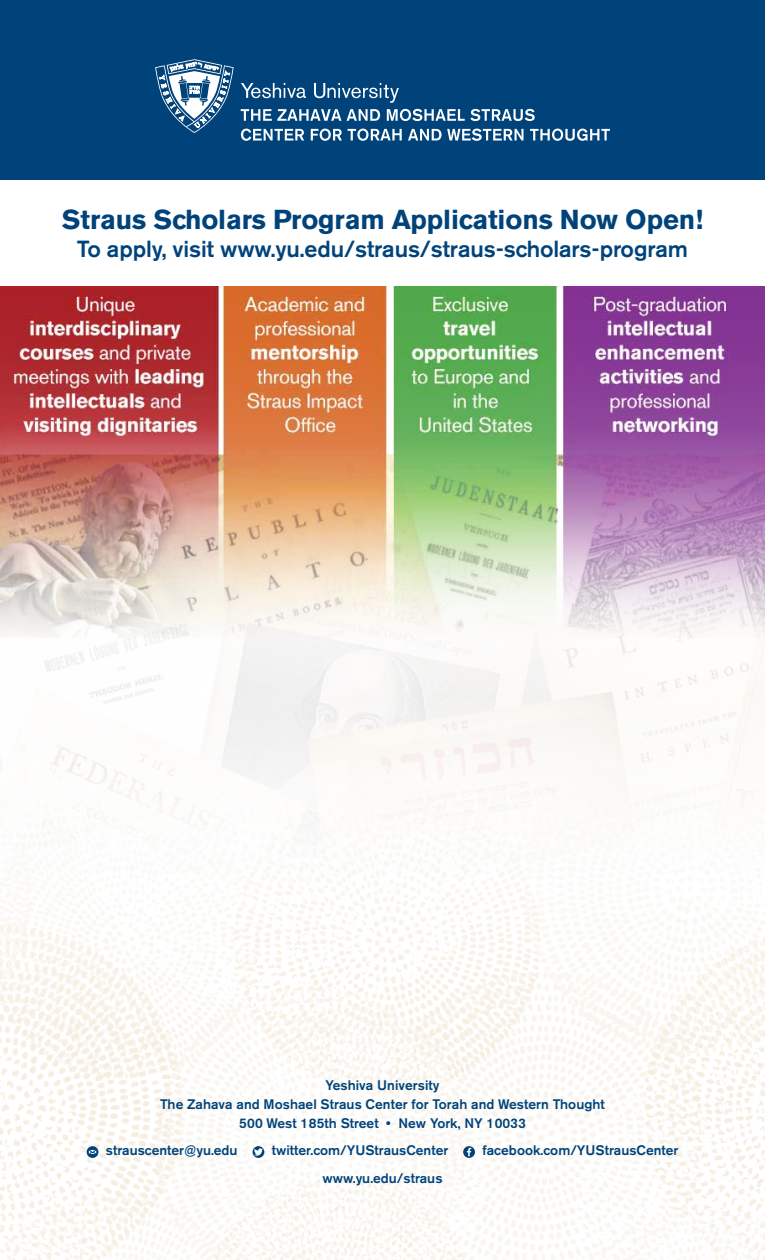
<style>
.page{position:relative;width:765px;height:1260px;background:#fff}
.page>*{position:absolute;margin:0;border:0;box-sizing:border-box;transform-origin:0 0}
.t1{font:700 27.25px "Akzidenz Grotesk BE";letter-spacing:-.005em;color:#00437b}
.t2{font:500 23.12px "Akzidenz Grotesk BE";letter-spacing:-.005em;color:#00437b}
.t3{font:500 13.75px/18.8px "Akzidenz Grotesk BE";letter-spacing:.005em;color:#00437b;text-align:center}
</style>
<div class="page">
<img style="left:0;top:286px;width:765px;height:254px">
<img style="left:0;top:540px;width:765px;height:150px">
<div style="left:0;top:0;width:765px;height:180px;background:#00437b"></div>
<svg style="left:241px;top:109px;width:100px;height:12px"></svg>
<svg style="left:347px;top:109px;width:33px;height:12px"></svg>
<svg style="left:387px;top:109px;width:148px;height:12px"></svg>
<svg style="left:241px;top:129px;width:63px;height:12px"></svg>
<svg style="left:311px;top:129px;width:31px;height:12px"></svg>
<svg style="left:348px;top:129px;width:54px;height:12px"></svg>
<svg style="left:408px;top:129px;width:115px;height:12px"></svg>
<svg style="left:530px;top:129px;width:80px;height:12px"></svg>
<svg style="left:241px;top:83px;width:65px;height:15px"></svg>
<svg style="left:314px;top:83px;width:85px;height:20px"></svg>
<svg style="left:155px;top:59px;width:79px;height:74px"></svg>
<div style="left:0;top:690px;width:765px;height:262px;background:#fbf9f7"></div>
<img style="left:0;top:696px;width:765px;height:564px">
<div style="left:87px;top:1146px;width:11px;height:12px;background:#00437b;border-radius:50%"></div>
<svg style="left:88px;top:1149px;width:10px;height:6px"></svg>
<svg style="left:253px;top:1146px;width:11px;height:12px"></svg>
<svg style="left:463px;top:1146px;width:12px;height:12px"></svg>
<h1 class="t1" style="left:62px;top:204px;width:643px">Straus Scholars Program Applications Now Open!</h1>
<h2 class="t2" style="left:77px;top:235px;width:613px">To apply, visit www.yu.edu/straus/straus-scholars-program</h2>
<p class="t3" style="left:160px;top:1076px;width:446px">Yeshiva University<br>The Zahava and Moshael Straus Center for Torah and Western Thought<br>500 West 185th Street • New York, NY 10033</p>
<p class="t3" style="left:106px;top:1141px;width:133px">strauscenter@yu.edu</p>
<p class="t3" style="left:272px;top:1141px;width:178px">twitter.com/YUStrausCenter</p>
<p class="t3" style="left:482px;top:1141px;width:197px">facebook.com/YUStrausCenter</p>
<p class="t3" style="left:322px;top:1168px;width:122px">www.yu.edu/straus</p>
</div>
